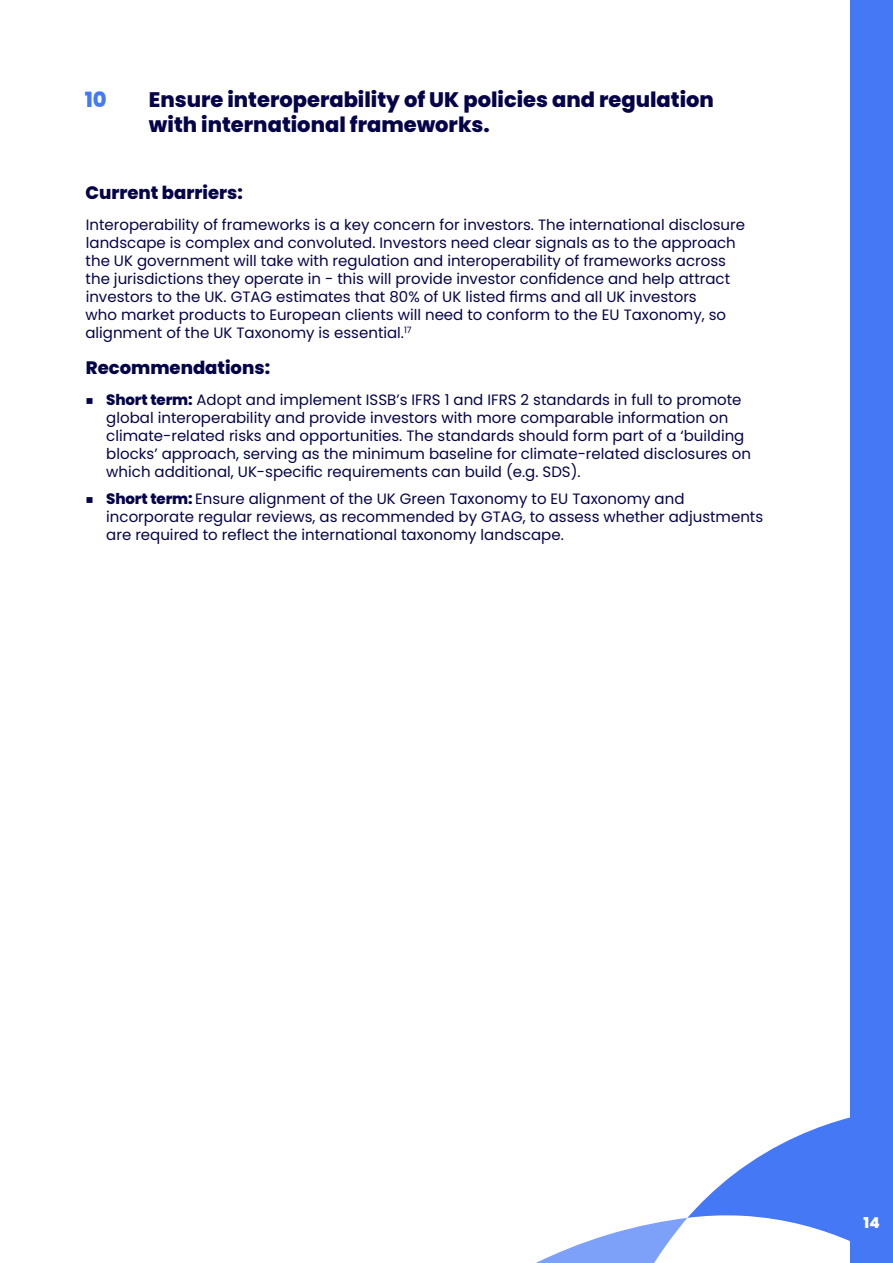
<style>
.page{position:relative;width:893px;height:1263px;background:#fff}
.page>*{position:absolute;margin:0;border:0;box-sizing:border-box;transform-origin:0 0}
.t1{font:800 21px/25.2px "Poppins";color:#050449}
.t2{font:800 21px "Poppins";color:#4578f5}
.t3{font:800 18px "Poppins";color:#050449}
.t4{font:15px/18px "Poppins";color:#050449}
.t5{font:800 15px "Poppins";color:#fff}
.s1{font-weight:800;font-size:30px}
.s2{font-weight:800}
</style>
<div class="page">
<div style="left:850px;top:0;width:43px;height:1263px;background:#4578f5"></div>
<svg style="left:536px;top:1117px;width:314px;height:146px"></svg>
<h1 class="t2" style="left:85px;top:88px;width:23px">10</h1>
<h1 class="t1" style="left:149px;top:87px;width:567px">Ensure interoperability of UK policies and regulation with international frameworks.</h1>
<p class="t3" style="left:85px;top:182px;width:159px">Current barriers:</p>
<p class="t4" style="left:85px;top:216px;width:661px">Interoperability of frameworks is a key concern for investors. The international disclosure landscape is complex and convoluted. Investors need clear signals as to the approach the UK government will take with regulation and interoperability of frameworks across the jurisdictions they operate in - this will provide investor confidence and help attract investors to the UK. GTAG estimates that 80% of UK listed firms and all UK investors<br>who market products to European clients will need to conform to the EU Taxonomy, so alignment of the UK Taxonomy is essential.<sup>17</sup></p>
<p class="t3" style="left:86px;top:357px;width:186px">Recommendations:</p>
<p class="t4" style="left:106px;top:391px;width:646px;text-indent:-21px"><span class="s1">Ќ</span> <span class="s2">Short term:</span> Adopt and implement ISSB’s IFRS 1 and IFRS 2 standards in full to promote global interoperability and provide investors with more comparable information on climate-related risks and opportunities. The standards should form part of a ‘building blocks’ approach, serving as the minimum baseline for climate-related disclosures on which additional, UK-specific requirements can build (e.g. SDS).</p>
<p class="t4" style="left:106px;top:490px;width:658px;text-indent:-21px"><span class="s1">Ќ</span> <span class="s2">Short term:</span> Ensure alignment of the UK Green Taxonomy to EU Taxonomy and incorporate regular reviews, as recommended by GTAG, to assess whether adjustments are required to reflect the international taxonomy landscape.</p>
<p class="t5" style="left:864px;top:1214px;width:18px">14</p>
</div>
